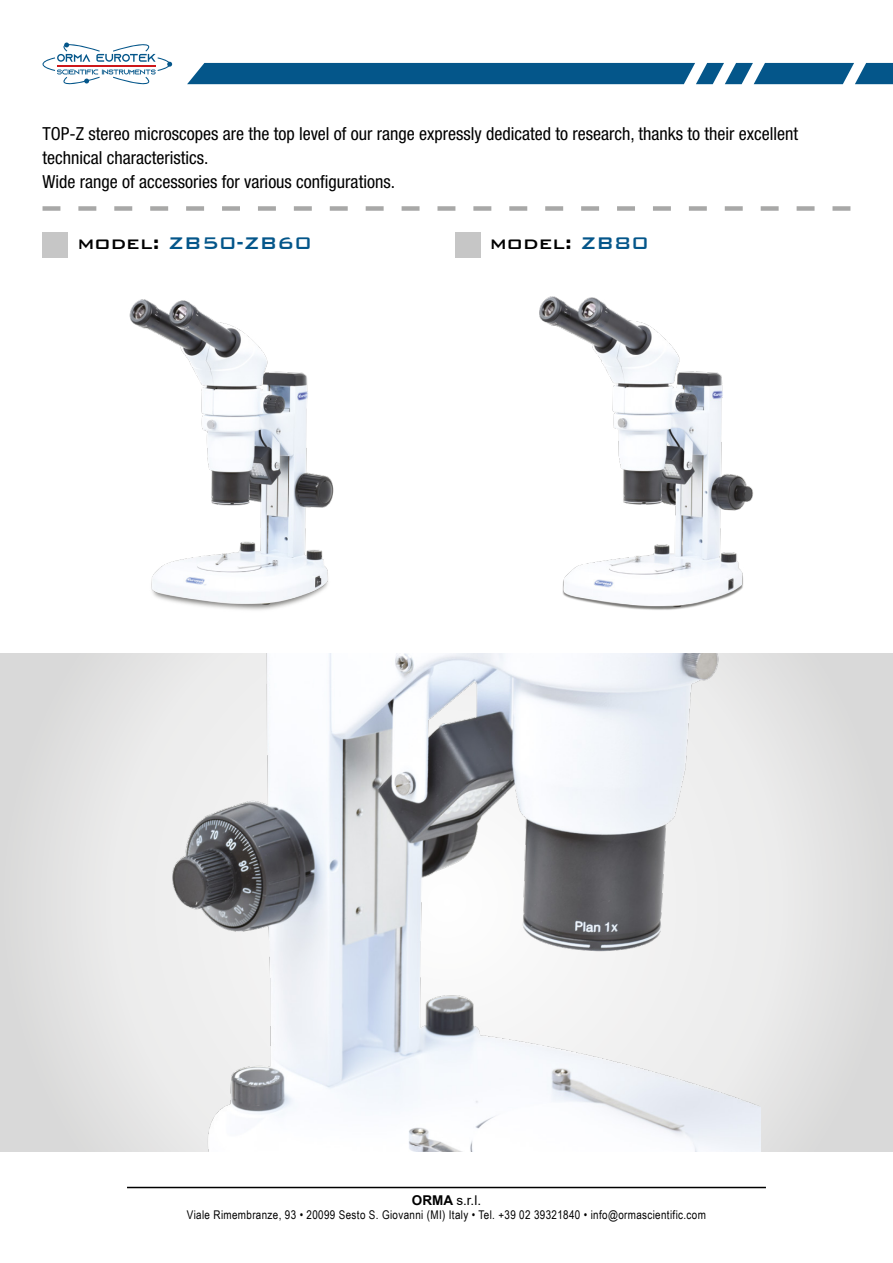
<style>
.page{position:relative;width:893px;height:1263px;background:#fff}
.page>*{position:absolute;margin:0;border:0;box-sizing:border-box;transform-origin:0 0}
.t1{font:500 22.5px "Bank Gothic BT";color:#04568a}
.t2{font:500 22.5px "Bank Gothic BT";color:#000}
.t3{font:condensed 18px/24px "Helvetica Neue LT Std";color:#000}
.t4{font:13.5px "Arial";color:#000}
.t5{font:12px "Arial Narrow";letter-spacing:.03em;color:#000}
.s1{color:#000}
.s2{color:#04568a}
.s3{font-weight:700}
</style>
<div class="page">
<svg style="left:187px;top:63px;width:706px;height:21px;background:#186393"></svg>
<svg style="left:43px;top:42px;width:129px;height:43px"></svg>
<hr style="left:127px;top:1187px;width:639px;height:1px;background:#000">
<svg style="left:43px;top:206px;width:807px;height:5px"></svg>
<div style="left:43px;top:232px;width:25px;height:25px;background:#c6c6c6"></div>
<div style="left:455px;top:232px;width:25px;height:25px;background:#c6c6c6"></div>
<img style="left:129px;top:299px;width:205px;height:311px">
<img style="left:539px;top:296px;width:214px;height:314px">
<div style="left:0;top:653px;width:893px;height:498px;background:#e0e0e0"></div>
<img style="left:149px;top:653px;width:611px;height:498px">
<p class="t3" style="left:43px;top:122px;width:757px">TOP-Z stereo microscopes are the top level of our range expressly dedicated to research, thanks to their excellent technical characteristics.<br>Wide range of accessories for various configurations.</p>
<p class="t1" style="left:77px;top:231px;width:236px"><span class="s1">model:</span> ZB50-ZB60</p>
<p class="t2" style="left:490px;top:231px;width:161px">model: <span class="s2">ZB80</span></p>
<p class="t4" style="left:412px;top:1190px;width:71px"><span class="s3">ORMA</span> s.r.l.</p>
<p class="t5" style="left:187px;top:1206px;width:520px">Viale Rimembranze, 93 • 20099 Sesto S. Giovanni (MI) Italy • Tel. +39 02 39321840 • info@ormascientific.com</p>
</div>
